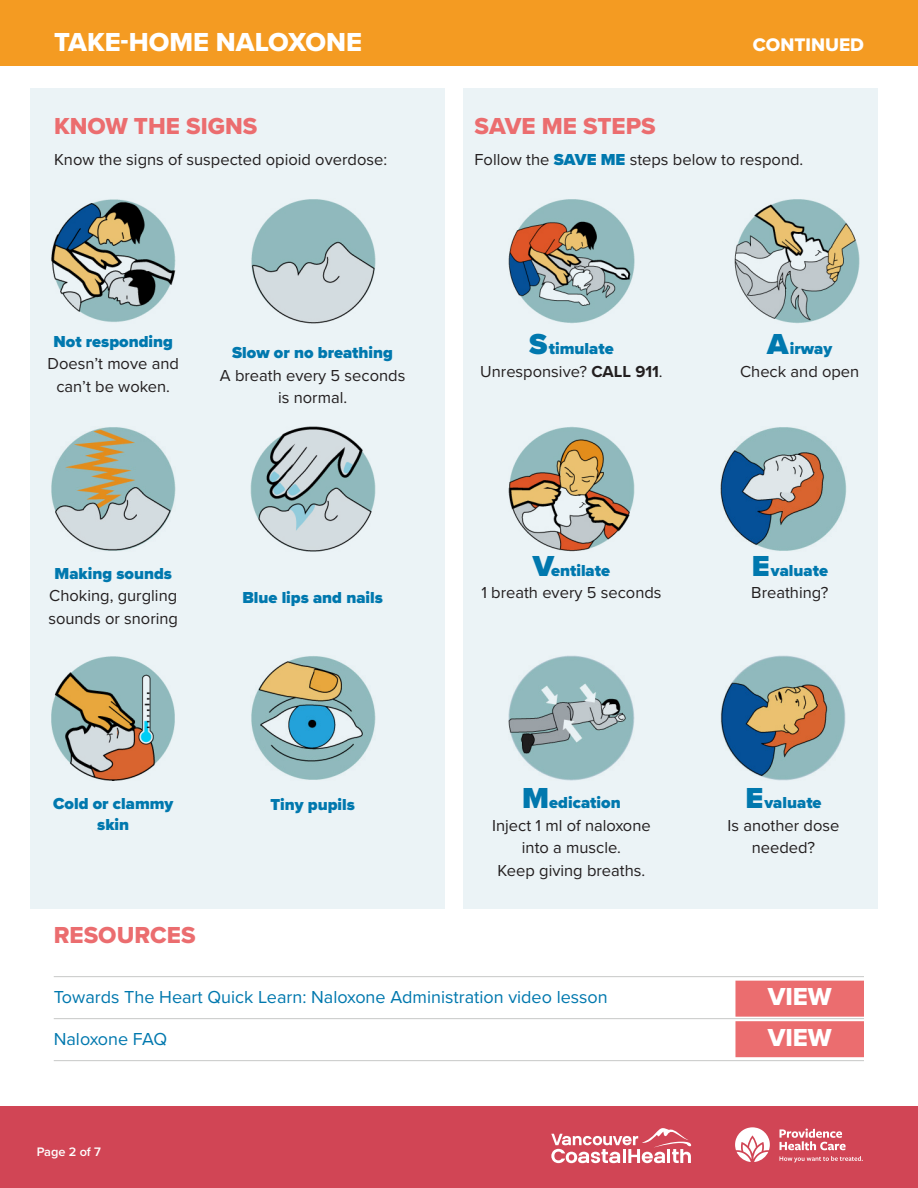
<style>
.page{position:relative;width:918px;height:1188px;background:#fff}
.page>*{position:absolute;margin:0;border:0;box-sizing:border-box;transform-origin:0 0}
.t1{font:27px "Proxima Nova Extrabld";color:#fff}
.t2{font:25.5px "Proxima Nova Extrabld";color:#fff}
.t3{font:24px "Proxima Nova Extrabld";color:#eb6d6f}
.t4{font:18.9px "Proxima Nova Extrabld";color:#fff}
.checklist_entry_L{font:18px "Proxima Nova";color:#0078ae}
.body{font:16.5px/22.5px "Proxima Nova";color:#231f20;text-align:center}
.body-2{font:900 16.5px/21px "Proxima Nova";color:#0078ae;text-align:center}
.t5{font:600 12.75px "Proxima Nova";color:#fff}
.s1{font-weight:900;color:#0078ae}
.s2{font-weight:900;font-size:30px;color:#0078ae}
.s3{font-weight:700}
</style>
<div class="page">
<div style="left:30px;top:89px;width:415px;height:820px;background:#ebf3f6"></div>
<div style="left:463px;top:89px;width:415px;height:820px;background:#ebf3f6"></div>
<hr style="left:54px;top:976px;width:810px;height:1px;background:#cdcecd">
<hr style="left:54px;top:1018px;width:810px;height:1px;background:#cdcecd">
<hr style="left:54px;top:1060px;width:810px;height:1px;background:#cdcecd">
<img style="left:509px;top:199px;width:125px;height:124px">
<img style="left:509px;top:426px;width:125px;height:125px">
<img style="left:721px;top:655px;width:125px;height:125px">
<img style="left:734px;top:199px;width:125px;height:124px">
<img style="left:509px;top:655px;width:125px;height:125px">
<img style="left:721px;top:427px;width:125px;height:124px">
<div style="left:736px;top:981px;width:127px;height:35px;background:#eb6d6f"></div>
<div style="left:735px;top:981px;width:129px;height:36px;border:2px solid #eb6d6f"></div>
<div style="left:736px;top:1022px;width:127px;height:34px;background:#eb6d6f"></div>
<div style="left:735px;top:1021px;width:129px;height:36px;border:2px solid #eb6d6f"></div>
<div style="left:0;top:1106px;width:918px;height:82px;background:#d14555"></div>
<div style="left:0;top:0;width:918px;height:65px;background:#f49b22"></div>
<img style="left:51px;top:199px;width:125px;height:123px">
<img style="left:51px;top:427px;width:125px;height:124px">
<img style="left:251px;top:656px;width:124px;height:124px">
<img style="left:251px;top:199px;width:124px;height:124px">
<img style="left:51px;top:656px;width:124px;height:124px">
<img style="left:250px;top:426px;width:125px;height:125px">
<svg style="left:779px;top:1156px;width:84px;height:6px"></svg>
<svg style="left:780px;top:1129px;width:66px;height:21px"></svg>
<svg style="left:735px;top:1127px;width:35px;height:35px"></svg>
<svg style="left:551px;top:1128px;width:140px;height:35px"></svg>
<p class="t1" style="left:54px;top:22px;width:310px">TAKE-HOME NALOXONE</p>
<p class="t4" style="left:753px;top:31px;width:113px">CONTINUED</p>
<p class="t3" style="left:54px;top:108px;width:205px">KNOW THE SIGNS</p>
<p class="body" style="left:54px;top:148px;width:335px">Know the signs of suspected opioid overdose:</p>
<p class="body" style="left:47px;top:330px;width:133px"><span class="s1">Not responding<br></span>Doesn’t move and can’t be woken.</p>
<p class="body" style="left:220px;top:341px;width:187px"><span class="s1">Slow or no breathing<br></span>A breath every 5 seconds is normal.</p>
<p class="body" style="left:48px;top:561px;width:131px"><span class="s1">Making sounds<br></span>Choking, gurgling sounds or snoring</p>
<p class="body-2" style="left:242px;top:586px;width:142px">Blue lips and nails</p>
<p class="body-2" style="left:53px;top:793px;width:122px">Cold or clammy skin</p>
<p class="body-2" style="left:270px;top:794px;width:86px">Tiny pupils</p>
<p class="t3" style="left:54px;top:917px;width:143px">RESOURCES</p>
<p class="t3" style="left:475px;top:108px;width:183px">SAVE ME STEPS</p>
<p class="body" style="left:475px;top:148px;width:330px">Follow the <span class="s1">SAVE ME</span> steps below to respond.</p>
<p class="body" style="left:480px;top:337px;width:184px"><span class="s2">S</span><span class="s1">timulate<br></span>Unresponsive? <span class="s3">CALL 911</span>.</p>
<p class="body" style="left:481px;top:558px;width:182px"><span class="s2">V</span><span class="s1">entilate<br></span>1 breath every 5 seconds</p>
<p class="body" style="left:740px;top:337px;width:121px"><span class="s2">A</span><span class="s1">irway<br></span>Check and open</p>
<p class="body" style="left:751px;top:558px;width:79px;text-align:left"><span class="s2">E</span><span class="s1">valuate<br></span>Breathing?</p>
<p class="body" style="left:492px;top:791px;width:160px"><span class="s2">M</span><span class="s1">edication<br></span>Inject 1 ml of naloxone into a muscle.<br>Keep giving breaths.</p>
<p class="body" style="left:728px;top:791px;width:113px"><span class="s2">E</span><span class="s1">valuate<br></span>Is another dose needed?</p>
<p class="checklist_entry_L" style="left:54px;top:983px;width:556px">Towards The Heart Quick Learn: Naloxone Administration video lesson</p>
<p class="checklist_entry_L" style="left:54px;top:1025px;width:115px">Naloxone FAQ</p>
<p class="t5" style="left:37px;top:1142px;width:66px">Page 2 of 7</p>
<p class="t2" style="left:768px;top:978px;width:66px">VIEW</p>
<p class="t2" style="left:768px;top:1018px;width:66px">VIEW</p>
</div>
